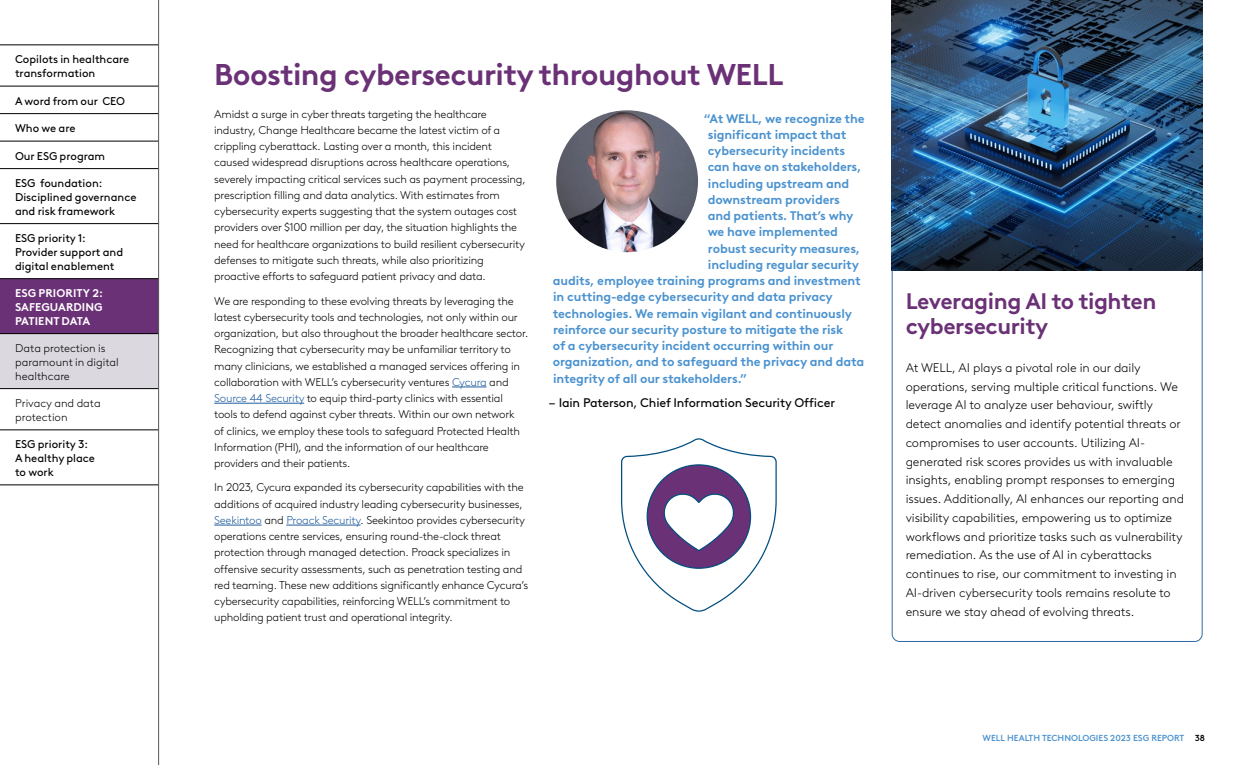
<style>
.page{position:relative;width:1260px;height:765px;background:#fff}
.page>*{position:absolute;margin:0;border:0;box-sizing:border-box;transform-origin:0 0}
.t1{font:700 30px "Brown LL";letter-spacing:-.02em;color:#6b3176}
.t2{font:700 22.5px/25px "Brown LL";letter-spacing:-.02em;color:#6b3176}
.t3{font:300 12.5px/18.8px "Brown LL";letter-spacing:-.01em;color:#000}
.Body_copy__no_space_before{font:700 12.5px "Brown LL";letter-spacing:-.01em;color:#4a92cf}
.Body_copy__no_space_before-2{font:12.5px "Brown LL";letter-spacing:-.01em;color:#000}
.Body_copy__no_space_before-3{font:300 11.25px/16.2px "Brown LL";letter-spacing:-.02em;color:#000}
.t4{font:11.25px/13.8px "Brown LL";color:#000}
.Body_copy__no_space_before-4{font:300 11.25px/13.8px "Brown LL";color:#000}
.t5{font:700 11.25px/13.8px "Brown LL";letter-spacing:.01em;color:#fff;text-align:justify}
.t6{font:500 8.75px "Brown LL";color:#4a92cf}
.s1{color:#215e9e}
.s2{color:#000}
</style>
<div class="page">
<div style="left:0;top:333px;width:158px;height:56px;background:#dbd8df"></div>
<hr style="left:452px;top:386px;width:35px;height:1px;background:#215e9e">
<hr style="left:214px;top:403px;width:90px;height:1px;background:#215e9e">
<hr style="left:214px;top:525px;width:48px;height:1px;background:#215e9e">
<hr style="left:286px;top:525px;width:75px;height:1px;background:#215e9e">
<img style="left:556px;top:110px;width:142px;height:142px;border-radius:71px">
<svg style="left:892px;top:271px;width:310px;height:371px"></svg>
<img style="left:891px;top:0;width:311px;height:271px">
<svg style="left:621px;top:438px;width:156px;height:174px"></svg>
<div style="left:0;top:279px;width:159px;height:54px;background:#6b3176"></div>
<hr style="left:0;top:45px;width:159px;height:1px;background:#000">
<hr style="left:0;top:86px;width:159px;height:1px;background:#000">
<hr style="left:0;top:113px;width:159px;height:1px;background:#000">
<hr style="left:0;top:141px;width:159px;height:1px;background:#000">
<hr style="left:0;top:168px;width:159px;height:1px;background:#000">
<hr style="left:0;top:223px;width:159px;height:1px;background:#000">
<hr style="left:0;top:278px;width:159px;height:1px;background:#000">
<hr style="left:0;top:333px;width:159px;height:1px;background:#000">
<hr style="left:0;top:388px;width:159px;height:1px;background:#000">
<hr style="left:0;top:430px;width:159px;height:1px;background:#000">
<hr style="left:0;top:485px;width:159px;height:1px;background:#000">
<hr style="left:158px;top:0;width:1px;height:765px;background:#585a58">
<p class="t4" style="left:15px;top:52px;width:116px">Copilots in healthcare transformation</p>
<p class="t4" style="left:15px;top:93px;width:112px">A word from our CEO</p>
<p class="t4" style="left:15px;top:121px;width:62px">Who we are</p>
<p class="t4" style="left:15px;top:148px;width:92px">Our ESG program</p>
<p class="t4" style="left:15px;top:176px;width:123px">ESG foundation:<br>Disciplined governance and risk framework</p>
<p class="t4" style="left:15px;top:231px;width:110px">ESG priority 1:<br>Provider support and digital enablement</p>
<p class="t5" style="left:15px;top:285px;width:89px">ESG PRIORITY 2:<br>SAFEGUARDING PATIENT DATA</p>
<p class="Body_copy__no_space_before-4" style="left:15px;top:341px;width:105px">Data protection is paramount in digital healthcare</p>
<p class="Body_copy__no_space_before-4" style="left:15px;top:396px;width:87px">Privacy and data protection</p>
<p class="t4" style="left:15px;top:437px;width:82px">ESG priority 3:<br>A healthy place to work</p>
<p class="t1" style="left:214px;top:52px;width:571px">Boosting cybersecurity throughout WELL</p>
<p class="Body_copy__no_space_before-3" style="left:214px;top:105px;width:313px">Amidst a surge in cyber threats targeting the healthcare industry, Change Healthcare became the latest victim of a crippling cyberattack. Lasting over a month, this incident caused widespread disruptions across healthcare operations, severely impacting critical services such as payment processing, prescription filling and data analytics. With estimates from cybersecurity experts suggesting that the system outages cost providers over $100 million per day, the situation highlights the need for healthcare organizations to build resilient cybersecurity defenses to mitigate such threats, while also prioritizing proactive efforts to safeguard patient privacy and data.</p>
<p class="Body_copy__no_space_before-3" style="left:214px;top:292px;width:316px">We are responding to these evolving threats by leveraging the latest cybersecurity tools and technologies, not only within our organization, but also throughout the broader healthcare sector.<br>Recognizing that cybersecurity may be unfamiliar territory to many clinicians, we established a managed services offering in collaboration with WELL’s cybersecurity ventures <span class="s1">Cycura</span> and <span class="s1">Source 44 Security</span> to equip third-party clinics with essential tools to defend against cyber threats. Within our own network<br>of clinics, we employ these tools to safeguard Protected Health Information (PHI), and the information of our healthcare providers and their patients.</p>
<p class="Body_copy__no_space_before-3" style="left:214px;top:479px;width:316px">In 2023, Cycura expanded its cybersecurity capabilities with the additions of acquired industry leading cybersecurity businesses, <span class="s1">Seekintoo</span> and <span class="s1">Proack Security</span>. Seekintoo provides cybersecurity operations centre services, ensuring round-the-clock threat protection through managed detection. Proack specializes in offensive security assessments, such as penetration testing and red teaming. These new additions significantly enhance Cycura’s cybersecurity capabilities, reinforcing WELL’s commitment to upholding patient trust and operational integrity.</p>
<p class="Body_copy__no_space_before" style="left:704px;top:109px;width:162px">“At WELL, we recognize the</p>
<p class="Body_copy__no_space_before" style="left:708px;top:125px;width:140px">significant impact that</p>
<p class="Body_copy__no_space_before" style="left:708px;top:141px;width:139px">cybersecurity incidents</p>
<p class="Body_copy__no_space_before" style="left:708px;top:157px;width:155px">can have on stakeholders,</p>
<p class="Body_copy__no_space_before" style="left:708px;top:174px;width:143px">including upstream and</p>
<p class="Body_copy__no_space_before" style="left:708px;top:190px;width:134px">downstream providers</p>
<p class="Body_copy__no_space_before" style="left:708px;top:206px;width:147px">and patients. That’s why</p>
<p class="Body_copy__no_space_before" style="left:708px;top:222px;width:132px">we have implemented</p>
<p class="Body_copy__no_space_before" style="left:708px;top:239px;width:154px">robust security measures,</p>
<p class="Body_copy__no_space_before" style="left:708px;top:255px;width:153px">including regular security</p>
<p class="Body_copy__no_space_before" style="left:553px;top:271px;width:309px">audits, employee training programs and investment</p>
<p class="Body_copy__no_space_before" style="left:553px;top:287px;width:281px">in cutting-edge cybersecurity and data privacy</p>
<p class="Body_copy__no_space_before" style="left:553px;top:304px;width:301px">technologies. We remain vigilant and continuously</p>
<p class="Body_copy__no_space_before" style="left:553px;top:320px;width:292px">reinforce our security posture to mitigate the risk</p>
<p class="Body_copy__no_space_before" style="left:553px;top:336px;width:282px">of a cybersecurity incident occurring within our</p>
<p class="Body_copy__no_space_before" style="left:553px;top:352px;width:313px">organization, and to safeguard the privacy and data</p>
<p class="Body_copy__no_space_before" style="left:553px;top:369px;width:195px">integrity of all our stakeholders.”</p>
<p class="Body_copy__no_space_before-2" style="left:548px;top:393px;width:288px">– Iain Paterson, Chief Information Security Officer</p>
<p class="t2" style="left:906px;top:287px;width:252px">Leveraging AI to tighten cybersecurity</p>
<p class="t3" style="left:906px;top:357px;width:280px">At WELL, AI plays a pivotal role in our daily operations, serving multiple critical functions. We leverage AI to analyze user behaviour, swiftly detect anomalies and identify potential threats or compromises to user accounts. Utilizing AI&shy;generated risk scores provides us with invaluable insights, enabling prompt responses to emerging issues. Additionally, AI enhances our reporting and visibility capabilities, empowering us to optimize workflows and prioritize tasks such as vulnerability remediation. As the use of AI in cyberattacks continues to rise, our commitment to investing in AI-driven cybersecurity tools remains resolute to ensure we stay ahead of evolving threats.</p>
<p class="t6" style="left:983px;top:731px;width:224px">WELL HEALTH TECHNOLOGIES 2023 ESG REPORT <span class="s2">38</span></p>
</div>
